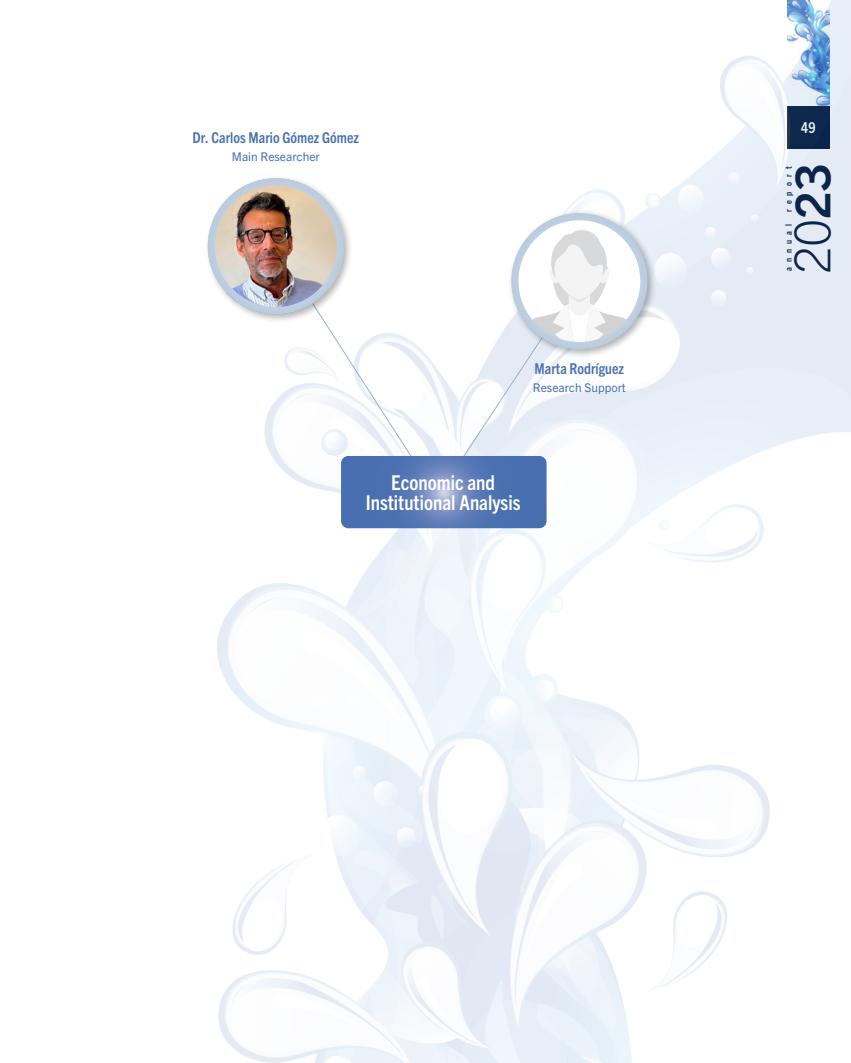
<style>
.page{position:relative;width:851px;height:1063px;background:#fff}
.page>*{position:absolute;margin:0;border:0;box-sizing:border-box;transform-origin:0 0}
.t1{font:300 49.65px "Trade Gothic Next LT Pro";color:#001636}
.t2{font:700 condensed 20.4px/20.4px "Trade Gothic Next LT Pro";color:#fff;text-align:center}
.t3{font:700 condensed 15px "Trade Gothic Next LT Pro";color:#4970b1}
.t4{font:700 condensed 15px "Trade Gothic Next LT Pro";color:#fff}
.t5{font:12px "Trade Gothic Next LT Pro";color:#4970b1}
.t6{font:700 condensed 9px "Trade Gothic Next LT Pro";letter-spacing:.57em;color:#001636}
.s1{font-weight:700;font-size:48.15px}
</style>
<div class="page">
<img style="left:217px;top:0;width:633px;height:1063px">
<svg style="left:275px;top:323px;width:66px;height:177px"></svg>
<div style="left:204px;top:174px;width:149px;height:149px;background:#000;opacity:.3"></div>
<img style="left:208px;top:178px;width:136px;height:136px;border-radius:68px">
<div style="left:208px;top:178px;width:136px;height:136px;border:7px solid #fff;border-radius:50%"></div>
<div style="left:507px;top:209px;width:149px;height:149px;background:#000;opacity:.3"></div>
<svg style="left:515px;top:217px;width:128px;height:129px"></svg>
<svg style="left:341px;top:230px;width:291px;height:298px"></svg>
<div style="left:511px;top:213px;width:136px;height:136px;border:7px solid #fff;border-radius:50%"></div>
<p class="t3" style="left:192px;top:128px;width:168px">Dr. Carlos Mario Gómez Gómez</p>
<p class="t5" style="left:232px;top:149px;width:89px">Main Researcher</p>
<p class="t3" style="left:534px;top:358px;width:91px">Marta Rodríguez</p>
<p class="t5" style="left:533px;top:379px;width:94px">Research Support</p>
<h2 class="t2" style="left:365px;top:471px;width:156px">Economic and<br>Institutional Analysis</h2>
<p class="t4" style="left:801px;top:118px;width:16px">49</p>
<p class="t6" style="left:782px;top:212px;width:47px;rotate:-90deg">report</p>
<h1 class="t1" style="left:777px;top:274px;width:112px;rotate:-90deg">20<span class="s1">23</span></h1>
<p class="t6" style="left:782px;top:271px;width:49px;rotate:-90deg">annual</p>
</div>
